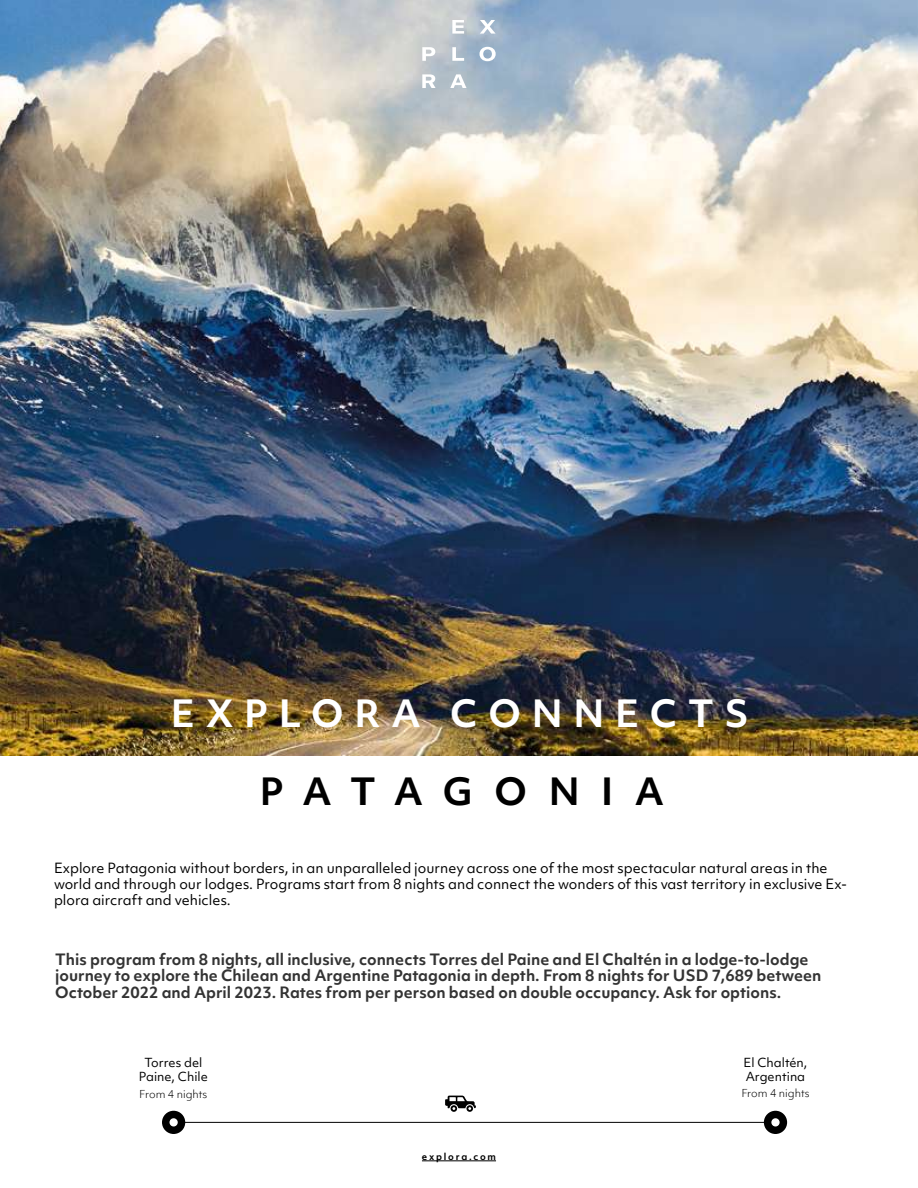
<style>
.page{position:relative;width:918px;height:1188px;background:#fff}
.page>*{position:absolute;margin:0;border:0;box-sizing:border-box;transform-origin:0 0}
.t1{font:700 36px "Objektiv Mk 1";letter-spacing:.3em;color:#fff}
.t2{font:700 36px "Objektiv Mk 1";letter-spacing:.575em;color:#000}
.t3{font:700 15px/16.5px "Objektiv Mk 1";color:#333}
.t4{font:13.5px/16.2px "Objektiv Mk 1";color:#000}
.t5{font:12px/14.4px "Objektiv Mk 1";color:#000;text-align:center}
.t6{font:300 10.5px "Objektiv Mk 1 Trial";color:#000}
.t7{font:700 9px "Objektiv Mk 1 Trial";letter-spacing:.2em;color:#000}
</style>
<div class="page">
<hr style="left:422px;top:1160px;width:74px;height:1px;background:#000">
<img style="left:0;top:0;width:918px;height:756px">
<svg style="left:452px;top:47px;width:12px;height:14px"></svg>
<svg style="left:452px;top:20px;width:12px;height:14px"></svg>
<svg style="left:480px;top:20px;width:16px;height:14px"></svg>
<svg style="left:450px;top:74px;width:16px;height:14px"></svg>
<svg style="left:422px;top:74px;width:14px;height:14px"></svg>
<svg style="left:422px;top:47px;width:13px;height:14px"></svg>
<svg style="left:479px;top:47px;width:17px;height:14px"></svg>
<hr style="left:174px;top:1122px;width:602px;height:1px;background:#000">
<div style="left:162px;top:1111px;width:23px;height:23px;background:#000;border-radius:50%"></div>
<div style="left:170px;top:1118px;width:8px;height:8px;background:#fff;border-radius:50%"></div>
<div style="left:764px;top:1111px;width:23px;height:23px;background:#000;border-radius:50%"></div>
<div style="left:771px;top:1118px;width:9px;height:8px;background:#fff;border-radius:50%"></div>
<svg style="left:445px;top:1096px;width:31px;height:16px"></svg>
<h1 class="t1" style="left:171px;top:688px;width:580px">EXPLORA CONNECTS</h1>
<h1 class="t2" style="left:260px;top:766px;width:406px">PATAGONIA</h1>
<p class="t4" style="left:54px;top:859px;width:795px">Explore Patagonia without borders, in an unparalleled journey across one of the most spectacular natural areas in the world and through our lodges. Programs start from 8 nights and connect the wonders of this vast territory in exclusive Ex&shy;plora aircraft and vehicles.</p>
<p class="t3" style="left:55px;top:951px;width:768px">This program from 8 nights, all inclusive, connects Torres del Paine and El Chaltén in a lodge-to-lodge journey to explore the Chilean and Argentine Patagonia in depth. From 8 nights for USD 7,689 between<br>October 2022 and April 2023. Rates from per person based on double occupancy. Ask for options.</p>
<p class="t5" style="left:139px;top:1055px;width:70px">Torres del<br>Paine, Chile</p>
<p class="t5" style="left:744px;top:1055px;width:65px;text-align:left">El Chaltén,<br>Argentina</p>
<p class="t6" style="left:139px;top:1087px;width:70px">From 4 nights</p>
<p class="t6" style="left:741px;top:1086px;width:70px">From 4 nights</p>
<p class="t7" style="left:422px;top:1150px;width:76px">explora.com</p>
</div>
